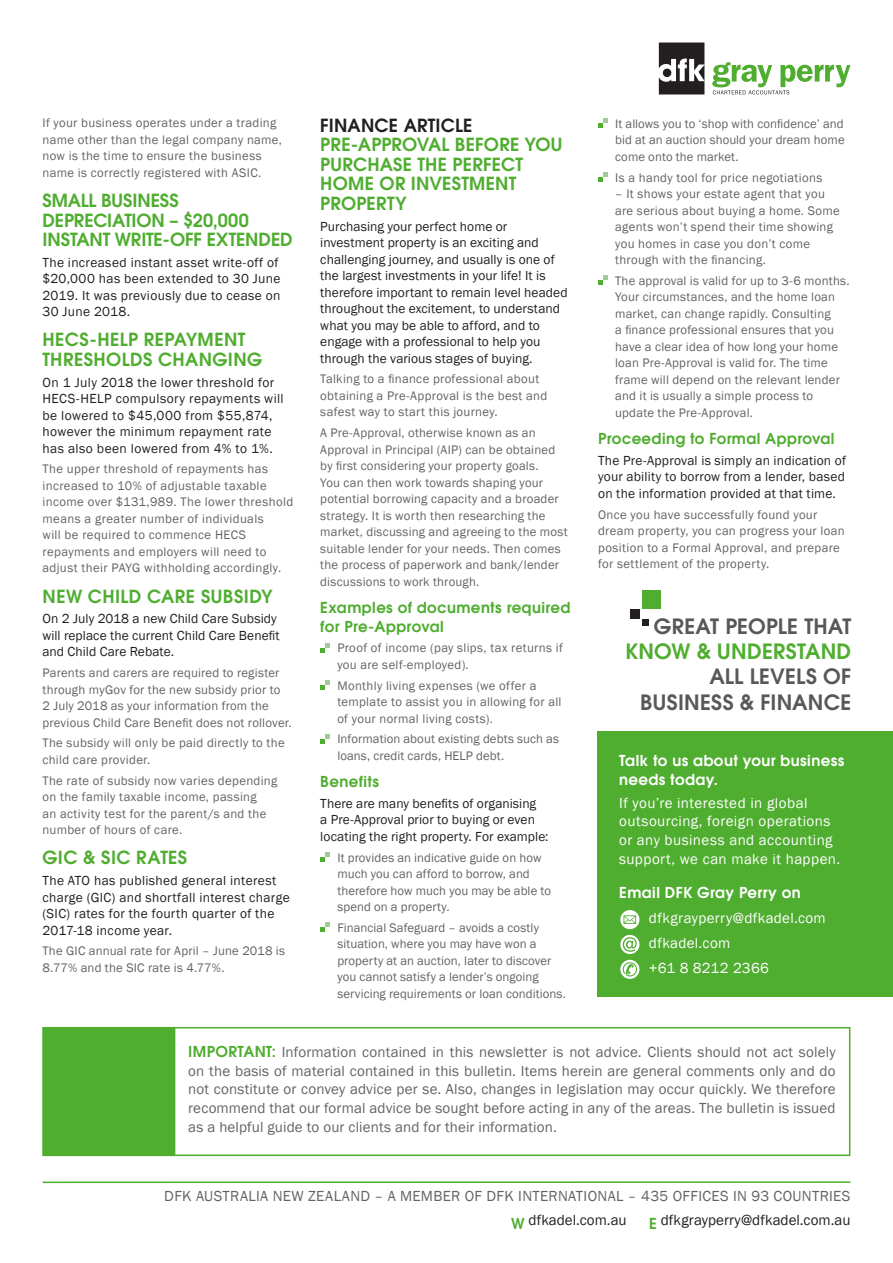
<style>
.page{position:relative;width:893px;height:1263px;background:#fff}
.page>*{position:absolute;margin:0;border:0;box-sizing:border-box;transform-origin:0 0}
.t1{font:600 21px/25.2px "Avant Garde LT";letter-spacing:.01em;color:#57585a;text-align:right}
._2015_DFK-Header{font:600 18px/19.5px "Avant Garde LT";letter-spacing:.01em;color:#4fad2f}
._2015_DFK-Header-2{font:600 18px/19.5px "Avant Garde LT";letter-spacing:-.01em;color:#4fad2f}
._2015_DFK-Header-3{font:15px/18.8px "Franklin Gothic";letter-spacing:.02em;color:#636366;text-align:justify}
._2015_DFK_GreenBox_S{font:15px/18.8px "Franklin Gothic";letter-spacing:.03em;color:#fff}
._2015_DFK_HeaderSub{font:600 15px/18.8px "Avant Garde LT";letter-spacing:.025em;color:#4fad2f}
._2015_DFK_HeaderSub-2{font:600 15px/18.8px "Avant Garde LT";letter-spacing:.025em;color:#fff}
.t2{font:15px "Franklin Gothic";letter-spacing:.005em;color:#231f20}
._2015_DFK-BodyCopy-R{font:13.5px/16.5px "Franklin Gothic";letter-spacing:.01em;color:#231f20}
._2015_DFK-BodyCopy-R-2{font:13.5px/16.5px "Franklin Gothic";letter-spacing:.03em;color:#231f20}
._2015_DFK-BodyCopy-L{font:12.75px/16.5px "Franklin Gothic";letter-spacing:.02em;color:#636366}
.s1{color:#231f20}
.s2{color:#4fad2f}
.s3{font-family:"Avant Garde LT";font-weight:600;color:#4fad2f}
</style>
<div class="page">
<svg style="left:712px;top:62px;width:138px;height:32px"></svg>
<svg style="left:659px;top:43px;width:45px;height:51px"></svg>
<div style="left:663px;top:69px;width:8px;height:8px;background:#231f20;border-radius:50%"></div>
<hr style="left:43px;top:1181px;width:807px;height:2px;background:#4fad2f">
<div style="left:598px;top:731px;width:295px;height:266px;background:#4fad2f"></div>
<svg style="left:620px;top:910px;width:19px;height:19px"></svg>
<svg style="left:620px;top:935px;width:19px;height:19px"></svg>
<svg style="left:620px;top:960px;width:19px;height:19px"></svg>
<svg style="left:320px;top:643px;width:10px;height:9px"></svg>
<svg style="left:320px;top:680px;width:10px;height:10px"></svg>
<svg style="left:320px;top:734px;width:10px;height:9px"></svg>
<svg style="left:320px;top:852px;width:10px;height:10px"></svg>
<svg style="left:320px;top:922px;width:10px;height:10px"></svg>
<svg style="left:598px;top:118px;width:9px;height:10px"></svg>
<svg style="left:598px;top:172px;width:9px;height:10px"></svg>
<svg style="left:598px;top:275px;width:9px;height:10px"></svg>
<svg style="left:642px;top:619px;width:6px;height:6px"></svg>
<div style="left:630px;top:609px;width:10px;height:10px;background:#231f20"></div>
<div style="left:642px;top:590px;width:19px;height:19px;background:#4fad2f"></div>
<div style="left:43px;top:1027px;width:807px;height:129px;background:#fff;border:2px solid #4fad2f"></div>
<div style="left:43px;top:1027px;width:132px;height:129px;background:#4fad2f"></div>
<p class="_2015_DFK-BodyCopy-L" style="left:42px;top:115px;width:241px">If your business operates under a trading name other than the legal company name, now is the time to ensure the business name is correctly registered with ASIC.</p>
<p class="_2015_DFK-Header-2" style="left:42px;top:190px;width:252px">SMALL BUSINESS<br>DEPRECIATION – $20,000<br>INSTANT WRITE-OFF EXTENDED</p>
<p class="_2015_DFK-BodyCopy-R" style="left:42px;top:254px;width:240px">The increased instant asset write-off of $20,000 has been extended to 30 June<br>2019. It was previously due to cease on<br>30 June 2018.</p>
<p class="_2015_DFK-Header" style="left:42px;top:330px;width:221px">HECS-HELP REPAYMENT<br>THRESHOLDS CHANGING</p>
<p class="_2015_DFK-BodyCopy-R-2" style="left:42px;top:374px;width:243px">On 1 July 2018 the lower threshold for HECS-HELP compulsory repayments will be lowered to $45,000 from $55,874, however the minimum repayment rate has also been lowered from 4% to 1%.</p>
<p class="_2015_DFK-BodyCopy-L" style="left:42px;top:461px;width:252px">The upper threshold of repayments has increased to 10% of adjustable taxable income over $131,989. The lower threshold means a greater number of individuals<br>will be required to commence HECS repayments and employers will need to adjust their PAYG withholding accordingly.</p>
<p class="_2015_DFK-Header" style="left:42px;top:586px;width:232px">NEW CHILD CARE SUBSIDY</p>
<p class="_2015_DFK-BodyCopy-R" style="left:42px;top:611px;width:239px">On 2 July 2018 a new Child Care Subsidy will replace the current Child Care Benefit and Child Care Rebate.</p>
<p class="_2015_DFK-BodyCopy-L" style="left:42px;top:665px;width:251px">Parents and carers are required to register through myGov for the new subsidy prior to<br>2 July 2018 as your information from the previous Child Care Benefit does not rollover.</p>
<p class="_2015_DFK-BodyCopy-L" style="left:42px;top:735px;width:244px">The subsidy will only be paid directly to the child care provider.</p>
<p class="_2015_DFK-BodyCopy-L" style="left:42px;top:772px;width:236px">The rate of subsidy now varies depending on the family taxable income, passing<br>an activity test for the parent/s and the number of hours of care.</p>
<p class="_2015_DFK-Header" style="left:42px;top:847px;width:146px">GIC &amp; SIC RATES</p>
<p class="_2015_DFK-BodyCopy-R" style="left:42px;top:872px;width:249px">The ATO has published general interest charge (GIC) and shortfall interest charge (SIC) rates for the fourth quarter of the 2017-18 income year.</p>
<p class="_2015_DFK-BodyCopy-L" style="left:42px;top:943px;width:244px">The GIC annual rate for April – June 2018 is<br>8.77% and the SIC rate is 4.77%.</p>
<p class="_2015_DFK-Header" style="left:320px;top:115px;width:243px"><span class="s1">FINANCE ARTICLE<br></span>PRE-APPROVAL BEFORE YOU<br>PURCHASE THE PERFECT<br>HOME OR INVESTMENT<br>PROPERTY</p>
<p class="_2015_DFK-BodyCopy-R" style="left:320px;top:218px;width:249px">Purchasing your perfect home or investment property is an exciting and challenging journey, and usually is one of the largest investments in your life! It is therefore important to remain level headed throughout the excitement, to understand what you may be able to afford, and to engage with a professional to help you through the various stages of buying.</p>
<p class="_2015_DFK-BodyCopy-L" style="left:320px;top:371px;width:229px">Talking to a finance professional about obtaining a Pre-Approval is the best and safest way to start this journey.</p>
<p class="_2015_DFK-BodyCopy-L" style="left:320px;top:425px;width:249px">A Pre-Approval, otherwise known as an Approval in Principal (AIP) can be obtained by first considering your property goals.<br>You can then work towards shaping your potential borrowing capacity and a broader strategy. It is worth then researching the market, discussing and agreeing to the most suitable lender for your needs. Then comes the process of paperwork and bank/lender discussions to work through.</p>
<p class="_2015_DFK_HeaderSub" style="left:320px;top:598px;width:252px">Examples of documents required for Pre-Approval</p>
<p class="_2015_DFK-BodyCopy-L" style="left:337px;top:640px;width:227px">Proof of income (pay slips, tax returns if you are self-employed).</p>
<p class="_2015_DFK-BodyCopy-L" style="left:337px;top:677px;width:226px">Monthly living expenses (we offer a template to assist you in allowing for all of your normal living costs).</p>
<p class="_2015_DFK-BodyCopy-L" style="left:337px;top:731px;width:223px">Information about existing debts such as loans, credit cards, HELP debt.</p>
<p class="_2015_DFK_HeaderSub" style="left:320px;top:772px;width:60px">Benefits</p>
<p class="_2015_DFK-BodyCopy-R" style="left:320px;top:795px;width:230px">There are many benefits of organising<br>a Pre-Approval prior to buying or even locating the right property. For example:</p>
<p class="_2015_DFK-BodyCopy-L" style="left:337px;top:849px;width:215px">It provides an indicative guide on how much you can afford to borrow, and therefore how much you may be able to spend on a property.</p>
<p class="_2015_DFK-BodyCopy-L" style="left:337px;top:920px;width:230px">Financial Safeguard – avoids a costly situation, where you may have won a property at an auction, later to discover you cannot satisfy a lender’s ongoing servicing requirements or loan conditions.</p>
<p class="_2015_DFK-BodyCopy-L" style="left:615px;top:116px;width:231px;text-align:justify">It allows you to ‘shop with confidence’ and bid at an auction should your dream home come onto the market.</p>
<p class="_2015_DFK-BodyCopy-L" style="left:615px;top:169px;width:209px">Is a handy tool for price negotiations</p>
<p class="_2015_DFK-BodyCopy-L" style="left:615px;top:186px;width:226px">– It shows your estate agent that you are serious about buying a home. Some agents won’t spend their time showing you homes in case you don’t come through with the financing.</p>
<p class="_2015_DFK-BodyCopy-L" style="left:615px;top:273px;width:236px">The approval is valid for up to 3-6 months.<br>Your circumstances, and the home loan market, can change rapidly. Consulting<br>a finance professional ensures that you have a clear idea of how long your home loan Pre-Approval is valid for. The time frame will depend on the relevant lender and it is usually a simple process to update the Pre-Approval.</p>
<p class="_2015_DFK_HeaderSub" style="left:598px;top:429px;width:238px">Proceeding to Formal Approval</p>
<p class="_2015_DFK-BodyCopy-R" style="left:598px;top:452px;width:250px;text-align:justify">The Pre-Approval is simply an indication of your ability to borrow from a lender, based on the information provided at that time.</p>
<p class="_2015_DFK-BodyCopy-L" style="left:598px;top:506px;width:248px">Once you have successfully found your dream property, you can progress your loan position to a Formal Approval, and prepare for settlement of the property.</p>
<p class="t1" style="left:625px;top:613px;width:228px">GREAT PEOPLE THAT<br><span class="s2">KNOW &amp; UNDERSTAND<br></span>ALL LEVELS OF<br>BUSINESS &amp; FINANCE</p>
<p class="_2015_DFK_HeaderSub-2" style="left:619px;top:751px;width:227px">Talk to us about your business needs today.</p>
<p class="_2015_DFK_GreenBox_S" style="left:619px;top:794px;width:223px">If you’re interested in global outsourcing, foreign operations or any business and accounting support, we can make it happen.</p>
<p class="_2015_DFK_HeaderSub-2" style="left:619px;top:882px;width:183px">Email DFK Gray Perry on</p>
<p class="_2015_DFK_GreenBox_S" style="left:649px;top:909px;width:178px">dfkgrayperry@dfkadel.com</p>
<p class="_2015_DFK_GreenBox_S" style="left:649px;top:934px;width:83px">dfkadel.com</p>
<p class="_2015_DFK_GreenBox_S" style="left:649px;top:959px;width:122px">+61 8 8212 2366</p>
<p class="_2015_DFK-Header-3" style="left:188px;top:1043px;width:649px"><span class="s3">IMPORTANT:</span> Information contained in this newsletter is not advice. Clients should not act solely on the basis of material contained in this bulletin. Items herein are general comments only and do not constitute or convey advice per se. Also, changes in legislation may occur quickly. We therefore recommend that our formal advice be sought before acting in any of the areas. The bulletin is issued as a helpful guide to our clients and for their information.</p>
<p class="_2015_DFK-Header-3" style="left:164px;top:1187px;width:688px">DFK AUSTRALIA NEW ZEALAND – A MEMBER OF DFK INTERNATIONAL – 435 OFFICES IN 93 COUNTRIES</p>
<p class="t2" style="left:511px;top:1211px;width:117px"><span class="s3">W</span> dfkadel.com.au</p>
<p class="t2" style="left:649px;top:1211px;width:203px"><span class="s3">E</span> dfkgrayperry@dfkadel.com.au</p>
</div>
